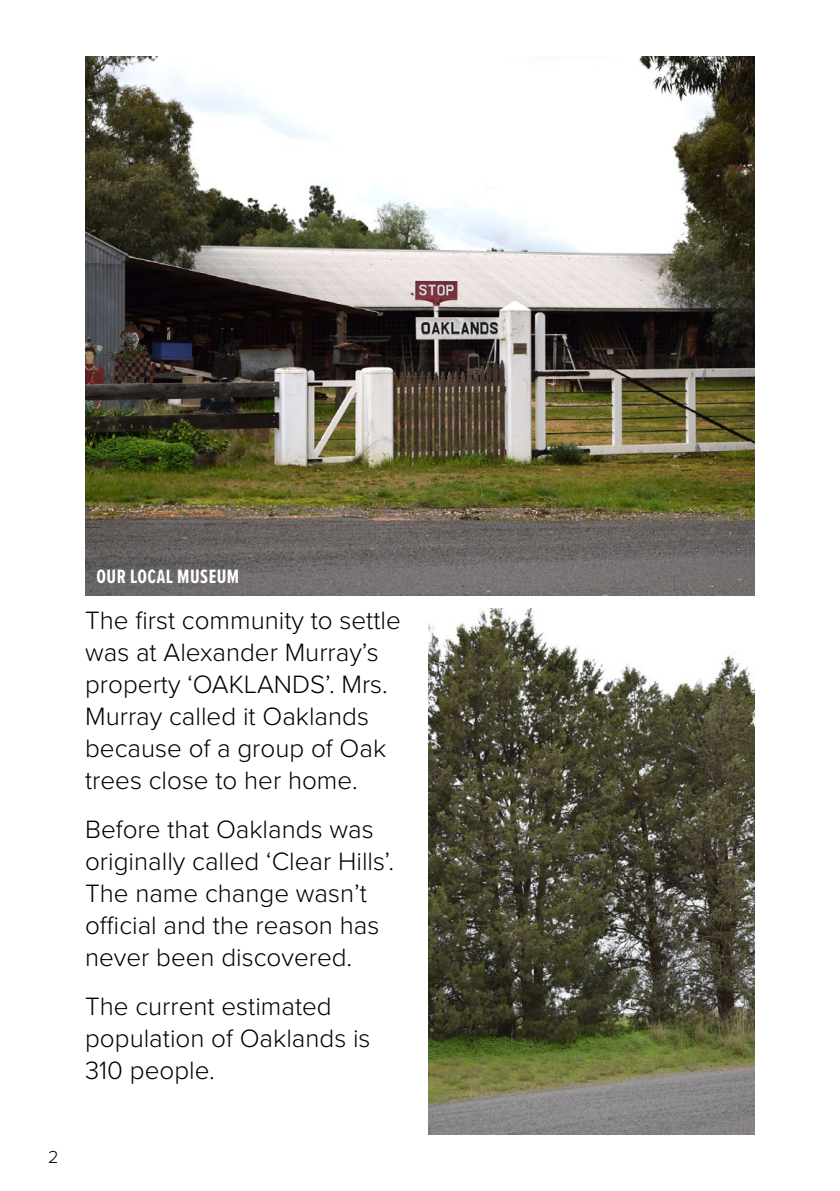
<style>
.page{position:relative;width:840px;height:1191px;background:#fff}
.page>*{position:absolute;margin:0;border:0;box-sizing:border-box;transform-origin:0 0}
.t1{font:300 26px/32px "Proxima Nova";color:#000}
.t2{font:700 20px "Proxima Nova Ex Cn";letter-spacing:.025em;color:#fff}
.t3{font:300 18px "Proxima Nova";color:#000}
</style>
<div class="page">
<img style="left:85px;top:57px;width:669px;height:538px">
<img style="left:428px;top:608px;width:326px;height:526px">
<p class="t3" style="left:48px;top:1145px;width:12px">2</p>
<p class="t2" style="left:96px;top:564px;width:144px">OUR LOCAL MUSEUM</p>
<p class="t1" style="left:85px;top:604px;width:317px">The first community to settle was at Alexander Murray’s property ‘OAKLANDS’. Mrs.<br>Murray called it Oaklands because of a group of Oak trees close to her home.</p>
<p class="t1" style="left:85px;top:813px;width:310px">Before that Oaklands was originally called ‘Clear Hills’.<br>The name change wasn’t official and the reason has never been discovered.</p>
<p class="t1" style="left:85px;top:990px;width:287px">The current estimated population of Oaklands is<br>310 people.</p>
</div>
